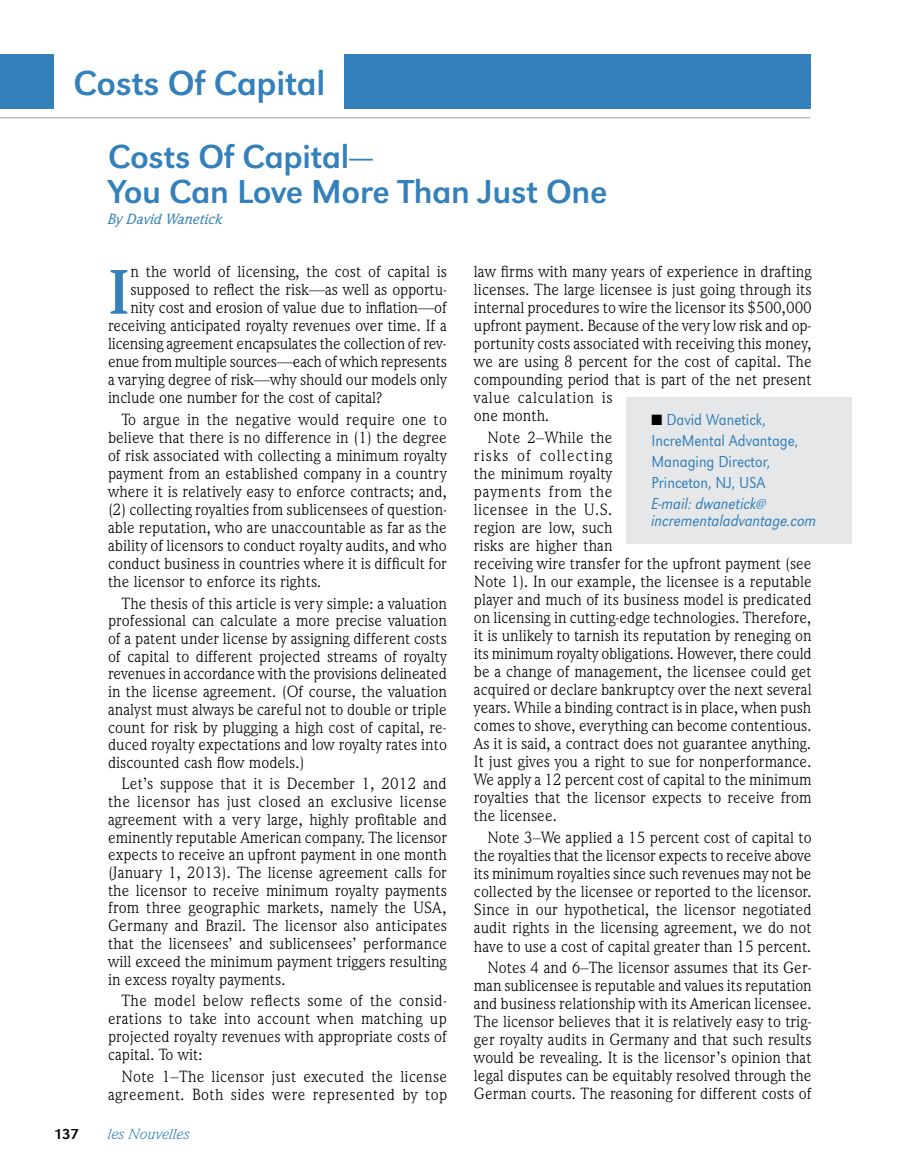
<style>
.page{position:relative;width:905px;height:1175px;background:#fff}
.page>*{position:absolute;margin:0;border:0;box-sizing:border-box;transform-origin:0 0}
.t1{font:700 63.75px "Weidemann IT Cby BT";color:#3380ba}
.t2{font:36px "URW Grotesk T";letter-spacing:-.01em;color:#3380ba}
.t3{font:34.5px/34.5px "URW Grotesk T";letter-spacing:-.01em;color:#3380ba}
.t4{font:16.5px/18px "Weidemann IT Cby BT";color:#000;text-align:justify}
.t5{font:16.5px/18px "Weidemann IT Cby BT";letter-spacing:.025em;color:#000;text-align:right}
.t6{font:16.5px/21px "URW Grotesk T Ligh Narr";color:#3380ba;scale:.95 1}
.t7{font:16.5px "Weidemann IT Cby BT";letter-spacing:-.02em;color:#000}
.t8{font:16.5px/16.5px "URW Grotesk T Ligh Narr Obli";color:#3380ba;scale:.95 1}
.t9{font:italic 500 15px "Weidemann IT Cby BT";color:#3380ba}
.t10{font:italic 15px "Weidemann IT Cby BT";color:#3380ba;scale:1.08 1}
.t11{font:15px "URW Grotesk T";color:#000;scale:1.08 1}
.s1{color:#000}
</style>
<div class="page">
<hr style="left:0;top:117px;width:810px;height:1px;background:#bcbec0">
<div style="left:0;top:54px;width:54px;height:54px;background:#3380ba"></div>
<div style="left:344px;top:54px;width:466px;height:54px;background:#3380ba"></div>
<div style="left:626px;top:397px;width:225px;height:146px;background:#e6e7e8"></div>
<h2 class="t2" style="left:74px;top:62px;width:253px">Costs Of Capital</h2>
<h3 class="t3" style="left:108px;top:139px;width:501px">Costs Of Capital—<br>You Can Love More Than Just One</h3>
<p class="t9" style="left:108px;top:210px;width:116px">By David Wanetick</p>
<p class="t4" style="left:130px;top:262px;width:318px">n the world of licensing, the cost of capital is</p>
<p class="t4" style="left:130px;top:280px;width:318px">supposed to reflect the risk—as well as opportu-</p>
<p class="t4" style="left:130px;top:298px;width:318px">nity cost and erosion of value due to inflation—of</p>
<p class="t4" style="left:108px;top:316px;width:340px">receiving anticipated royalty revenues over time. If a</p>
<p class="t4" style="left:108px;top:334px;width:340px">licensing agreement encapsulates the collection of rev-</p>
<p class="t7" style="left:108px;top:351px;width:340px">enue from multiple sources—each of which represents</p>
<p class="t4" style="left:108px;top:370px;width:340px">a varying degree of risk—why should our models only</p>
<p class="t4" style="left:108px;top:388px;width:276px">include one number for the cost of capital?</p>
<p class="t4" style="left:108px;top:410px;width:340px;text-indent:13px">To argue in the negative would require one to believe that there is no difference in (1) the degree of risk associated with collecting a minimum royalty payment from an established company in a country where it is relatively easy to enforce contracts; and, (2) collecting royalties from sublicensees of question&shy;able reputation, who are unaccountable as far as the ability of licensors to conduct royalty audits, and who conduct business in countries where it is difficult for the licensor to enforce its rights.</p>
<p class="t4" style="left:108px;top:594px;width:340px;text-indent:13px">The thesis of this article is very simple: a valuation professional can calculate a more precise valuation of a patent under license by assigning different costs of capital to different projected streams of royalty revenues in accordance with the provisions delineated in the license agreement. (Of course, the valuation analyst must always be careful not to double or triple count for risk by plugging a high cost of capital, re&shy;duced royalty expectations and low royalty rates into discounted cash flow models.)</p>
<p class="t4" style="left:108px;top:774px;width:340px;text-indent:13px">Let’s suppose that it is December 1, 2012 and the licensor has just closed an exclusive license agreement with a very large, highly profitable and eminently reputable American company. The licensor expects to receive an upfront payment in one month (January 1, 2013). The license agreement calls for the licensor to receive minimum royalty payments from three geographic markets, namely the USA, Germany and Brazil. The licensor also anticipates that the licensees’ and sublicensees’ performance will exceed the minimum payment triggers resulting in excess royalty payments.</p>
<p class="t4" style="left:108px;top:991px;width:340px;text-indent:13px">The model below reflects some of the consid&shy;erations to take into account when matching up projected royalty revenues with appropriate costs of capital. To wit:</p>
<p class="t5" style="left:108px;top:1067px;width:340px">Note 1–The licensor just executed the license agreement. Both sides were represented by top</p>
<p class="t4" style="left:474px;top:262px;width:339px;text-align:left">law firms with many years of experience in drafting licenses. The large licensee is just going through its internal procedures to wire the licensor its $500,000 upfront payment. Because of the very low risk and op&shy;portunity costs associated with receiving this money, we are using 8 percent for the cost of capital. The compounding period that is part of the net present value calculation is<br>one month.</p>
<p class="t4" style="left:474px;top:428px;width:339px;text-align:left;text-indent:13px">Note 2–While the<br>risks of collecting<br>the minimum royalty<br>payments from the<br>licensee in the U.S.<br>region are low, such<br>risks are higher than<br>receiving wire transfer for the upfront payment (see Note 1). In our example, the licensee is a reputable player and much of its business model is predicated on licensing in cutting-edge technologies. Therefore, it is unlikely to tarnish its reputation by reneging on its minimum royalty obligations. However, there could be a change of management, the licensee could get acquired or declare bankruptcy over the next several years. While a binding contract is in place, when push comes to shove, everything can become contentious.<br>As it is said, a contract does not guarantee anything.<br>It just gives you a right to sue for nonperformance.<br>We apply a 12 percent cost of capital to the minimum royalties that the licensor expects to receive from the licensee.</p>
<p class="t4" style="left:474px;top:828px;width:339px;text-indent:13px">Note 3–We applied a 15 percent cost of capital to the royalties that the licensor expects to receive above its minimum royalties since such revenues may not be collected by the licensee or reported to the licensor.<br>Since in our hypothetical, the licensor negotiated audit rights in the licensing agreement, we do not have to use a cost of capital greater than 15 percent.</p>
<p class="t4" style="left:474px;top:958px;width:339px;text-indent:13px">Notes 4 and 6–The licensor assumes that its Ger&shy;man sublicensee is reputable and values its reputation and business relationship with its American licensee.<br>The licensor believes that it is relatively easy to trig&shy;ger royalty audits in Germany and that such results would be revealing. It is the licensor’s opinion that legal disputes can be equitably resolved through the German courts. The reasoning for different costs of</p>
<h1 class="t1" style="left:108px;top:252px;width:23px">I</h1>
<p class="t6" style="left:651px;top:409px;width:156px"><span class="s1">■</span> David Wanetick,<br>IncreMental Advantage,<br>Managing Director,<br>Princeton, NJ, USA</p>
<p class="t8" style="left:651px;top:495px;width:175px">E-mail: dwanetick@ incrementaladvantage.com</p>
<p class="t11" style="left:54px;top:1125px;width:25px">137</p>
<p class="t10" style="left:108px;top:1125px;width:77px">les Nouvelles</p>
</div>
